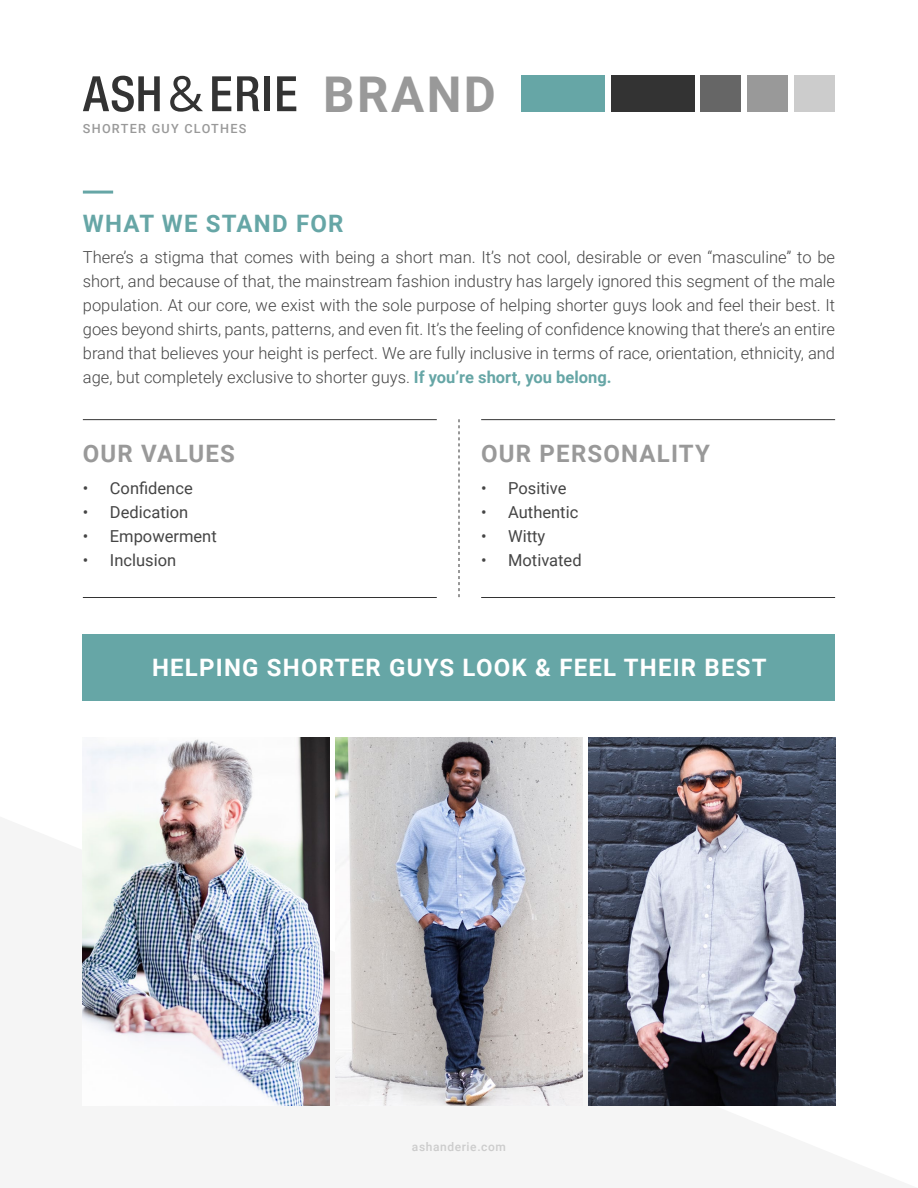
<style>
.page{position:relative;width:918px;height:1188px;background:#fff}
.page>*{position:absolute;margin:0;border:0;box-sizing:border-box;transform-origin:0 0}
.t1{font:700 49.35px "Roboto";letter-spacing:.05em;color:#999}
.t2{font:700 24px "Roboto";letter-spacing:.05em;color:#fff}
.t3{font:700 24px "Roboto";letter-spacing:.05em;color:#999}
.t4{font:700 24px "Roboto";letter-spacing:.05em;color:#66a6a6}
.t5{font:300 16.5px/24px "Roboto";color:#454545;text-align:justify}
.t6{font:16.5px "Roboto";color:#454545}
.t7{font:500 12.6px "Roboto";letter-spacing:.1em;color:#999}
.t8{font:500 12px "Roboto";letter-spacing:.05em;color:#ccc}
.s1{font-weight:700;color:#66a6a6}
</style>
<div class="page">
<svg style="left:82px;top:816px;width:754px;height:290px"></svg>
<hr style="left:83px;top:191px;width:30px;height:3px;background:#66a6a6">
<svg style="left:83px;top:76px;width:77px;height:36px"></svg>
<svg style="left:170px;top:76px;width:33px;height:36px"></svg>
<svg style="left:212px;top:76px;width:19px;height:35px"></svg>
<svg style="left:237px;top:76px;width:23px;height:35px"></svg>
<div style="left:265px;top:76px;width:5px;height:35px;background:#333"></div>
<svg style="left:277px;top:76px;width:19px;height:35px"></svg>
<div style="left:521px;top:75px;width:83px;height:37px;background:#66a6a6"></div>
<div style="left:611px;top:75px;width:83px;height:37px;background:#333"></div>
<div style="left:701px;top:75px;width:40px;height:37px;background:#666"></div>
<div style="left:748px;top:75px;width:40px;height:37px;background:#999"></div>
<div style="left:795px;top:75px;width:40px;height:37px;background:#ccc"></div>
<div style="left:83px;top:634px;width:752px;height:67px;background:#66a6a6"></div>
<hr style="left:83px;top:419px;width:354px;height:1px;background:#333">
<hr style="left:481px;top:419px;width:354px;height:1px;background:#333">
<hr style="left:83px;top:597px;width:354px;height:1px;background:#333">
<hr style="left:481px;top:597px;width:354px;height:1px;background:#333">
<svg style="left:459px;top:419px;width:1px;height:178px"></svg>
<img style="left:83px;top:737px;width:246px;height:369px">
<img style="left:589px;top:737px;width:246px;height:369px">
<img style="left:336px;top:737px;width:246px;height:369px">
<p class="t7" style="left:83px;top:120px;width:165px">SHORTER GUY CLOTHES</p>
<h1 class="t1" style="left:323px;top:60px;width:174px">BRAND</h1>
<h2 class="t4" style="left:83px;top:206px;width:262px">WHAT WE STAND FOR</h2>
<p class="t5" style="left:83px;top:245px;width:754px">There’s a stigma that comes with being a short man. It’s not cool, desirable or even “masculine” to be short, and because of that, the mainstream fashion industry has largely ignored this segment of the male population. At our core, we exist with the sole purpose of helping shorter guys look and feel their best. It goes beyond shirts, pants, patterns, and even fit. It’s the feeling of confidence knowing that there’s an entire brand that believes your height is perfect. We are fully inclusive in terms of race, orientation, ethnicity, and age, but completely exclusive to shorter guys. <span class="s1">If you’re short, you belong.</span></p>
<h2 class="t3" style="left:83px;top:437px;width:154px">OUR VALUES</h2>
<p class="t6" style="left:83px;top:476px;width:111px">• Confidence</p>
<p class="t6" style="left:83px;top:500px;width:107px">• Dedication</p>
<p class="t6" style="left:83px;top:524px;width:135px">• Empowerment</p>
<p class="t6" style="left:83px;top:548px;width:95px">• Inclusion</p>
<h2 class="t3" style="left:481px;top:437px;width:230px">OUR PERSONALITY</h2>
<p class="t6" style="left:481px;top:476px;width:87px">• Positive</p>
<p class="t6" style="left:481px;top:500px;width:99px">• Authentic</p>
<p class="t6" style="left:481px;top:524px;width:66px">• Witty</p>
<p class="t6" style="left:481px;top:548px;width:102px">• Motivated</p>
<h2 class="t2" style="left:152px;top:651px;width:616px">HELPING SHORTER GUYS LOOK &amp; FEEL THEIR BEST</h2>
<p class="t8" style="left:412px;top:1138px;width:96px">ashanderie.com</p>
</div>
